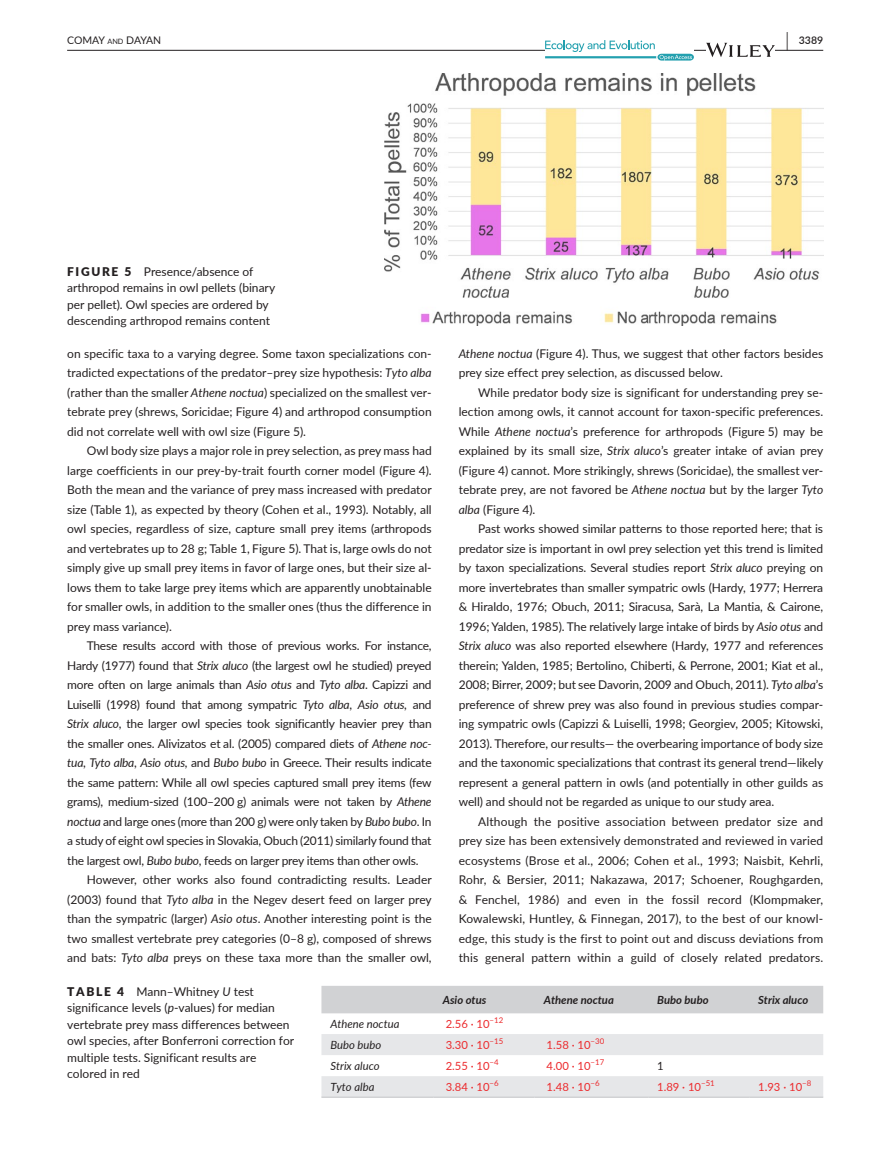
<style>
.page{position:relative;width:893px;height:1174px;background:#fff}
.page>*{position:absolute;margin:0;border:0;box-sizing:border-box;transform-origin:0 0}
.t1{font:600 19.5px "Lato";color:#231f20;scale:.48 1}
.t2{font:12px/19.5px "Lato";color:#231f20;text-align:justify}
.t3{font:11.25px "Lato";color:#ec2a2d}
.t4{font:italic 700 11.25px "Lato";color:#231f20}
.t5{font:italic 11.25px "Lato";color:#231f20}
.t6{font:11.25px "Lato";color:#231f20}
.t7{font:10.5px "Lato";letter-spacing:-.015em;color:#231f20}
.t8{font:600 10.5px "Lato";color:#231f20}
.t9{font:7.8px "Lato";color:#ec2a2d}
.s1{font-size:7.35px}
.s2{font-weight:900}
.s3{font-style:italic}
</style>
<div class="page">
<hr style="left:67px;top:50px;width:756px;height:1px;background:#231f20">
<svg style="left:545px;top:40px;width:149px;height:21px"></svg>
<svg style="left:706px;top:43px;width:69px;height:14px"></svg>
<img style="left:384px;top:73px;width:439px;height:252px">
<div style="left:321px;top:986px;width:502px;height:27px;background:#d1d2d4"></div>
<svg style="left:321px;top:1034px;width:502px;height:62px"></svg>
<hr style="left:321px;top:1096px;width:113px;height:2px;background:#d1d2d4">
<hr style="left:434px;top:1096px;width:101px;height:2px;background:#d1d2d4">
<hr style="left:535px;top:1096px;width:113px;height:2px;background:#d1d2d4">
<hr style="left:648px;top:1096px;width:101px;height:2px;background:#d1d2d4">
<hr style="left:749px;top:1096px;width:74px;height:2px;background:#d1d2d4">
<h1 class="t1" style="left:786px;top:26px;width:7px">|</h1>
<p class="t7" style="left:67px;top:33px;width:94px">COMAY <span class="s1">and</span> DAYAN</p>
<p class="t8" style="left:799px;top:33px;width:26px">3389</p>
<p class="t2" style="left:67px;top:263px;width:209px;line-height:16.5px;text-align:left"><span class="s2">FIGURE 5</span> Presence/absence of arthropod remains in owl pellets (binary per pellet). Owl species are ordered by descending arthropod remains content</p>
<p class="t2" style="left:67px;top:343px;width:366px">on specific taxa to a varying degree. Some taxon specializations con&shy;tradicted expectations of the predator–prey size hypothesis: <span class="s3">Tyto alba </span>(rather than the smaller <span class="s3">Athene noctua</span>) specialized on the smallest ver&shy;tebrate prey (shrews, Soricidae; Figure 4) and arthropod consumption did not correlate well with owl size (Figure 5).</p>
<p class="t2" style="left:67px;top:440px;width:366px;text-indent:20px">Owl body size plays a major role in prey selection, as prey mass had large coefficients in our prey-by-trait fourth corner model (Figure 4).<br>Both the mean and the variance of prey mass increased with predator size (Table 1), as expected by theory (Cohen et al., 1993). Notably, all owl species, regardless of size, capture small prey items (arthropods and vertebrates up to 28 g; Table 1, Figure 5). That is, large owls do not simply give up small prey items in favor of large ones, but their size al&shy;lows them to take large prey items which are apparently unobtainable for smaller owls, in addition to the smaller ones (thus the difference in prey mass variance).</p>
<p class="t2" style="left:67px;top:635px;width:366px;text-indent:20px">These results accord with those of previous works. For instance, Hardy (1977) found that <span class="s3">Strix aluco</span> (the largest owl he studied) preyed more often on large animals than <span class="s3">Asio otus</span> and <span class="s3">Tyto alba</span>. Capizzi and Luiselli (1998) found that among sympatric <span class="s3">Tyto alba</span>, <span class="s3">Asio otus,</span> and <span class="s3">Strix aluco</span>, the larger owl species took significantly heavier prey than the smaller ones. Alivizatos et al. (2005) compared diets of <span class="s3">Athene noc&shy;tua</span>, <span class="s3">Tyto alba</span>, <span class="s3">Asio otus,</span> and <span class="s3">Bubo bubo</span> in Greece. Their results indicate the same pattern: While all owl species captured small prey items (few grams), medium-sized (100–200 g) animals were not taken by <span class="s3">Athene noctua</span> and large ones (more than 200 g) were only taken by <span class="s3">Bubo bubo</span>. In a study of eight owl species in Slovakia, Obuch (2011) similarly found that the largest owl, <span class="s3">Bubo bubo</span>, feeds on larger prey items than other owls.</p>
<p class="t2" style="left:67px;top:869px;width:366px;text-indent:20px">However, other works also found contradicting results. Leader (2003) found that <span class="s3">Tyto alba</span> in the Negev desert feed on larger prey than the sympatric (larger) <span class="s3">Asio otus</span>. Another interesting point is the two smallest vertebrate prey categories (0–8 g), composed of shrews and bats: <span class="s3">Tyto alba</span> preys on these taxa more than the smaller owl,</p>
<p class="t2" style="left:459px;top:343px;width:366px"><span class="s3">Athene noctua</span> (Figure 4). Thus, we suggest that other factors besides prey size effect prey selection, as discussed below.</p>
<p class="t2" style="left:459px;top:382px;width:366px;text-indent:20px">While predator body size is significant for understanding prey se&shy;lection among owls, it cannot account for taxon-specific preferences.<br>While <span class="s3">Athene noctua</span>’s preference for arthropods (Figure 5) may be explained by its small size, <span class="s3">Strix aluco</span>’s greater intake of avian prey (Figure 4) cannot. More strikingly, shrews (Soricidae), the smallest ver&shy;tebrate prey, are not favored be <span class="s3">Athene noctua</span> but by the larger <span class="s3">Tyto alba</span> (Figure 4).</p>
<p class="t2" style="left:459px;top:518px;width:366px;text-indent:20px">Past works showed similar patterns to those reported here; that is predator size is important in owl prey selection yet this trend is limited by taxon specializations. Several studies report <span class="s3">Strix aluco</span> preying on more invertebrates than smaller sympatric owls (Hardy, 1977; Herrera &amp; Hiraldo, 1976; Obuch, 2011; Siracusa, Sarà, La Mantia, &amp; Cairone, 1996; Yalden, 1985). The relatively large intake of birds by <span class="s3">Asio otus</span> and <span class="s3">Strix aluco</span> was also reported elsewhere (Hardy, 1977 and references therein; Yalden, 1985; Bertolino, Chiberti, &amp; Perrone, 2001; Kiat et al., 2008; Birrer, 2009; but see Davorin, 2009 and Obuch, 2011). <span class="s3">Tyto alba</span>’s preference of shrew prey was also found in previous studies compar&shy;ing sympatric owls (Capizzi &amp; Luiselli, 1998; Georgiev, 2005; Kitowski, 2013). Therefore, our results— the overbearing importance of body size and the taxonomic specializations that contrast its general trend—likely represent a general pattern in owls (and potentially in other guilds as well) and should not be regarded as unique to our study area.</p>
<p class="t2" style="left:459px;top:811px;width:366px;text-indent:20px">Although the positive association between predator size and prey size has been extensively demonstrated and reviewed in varied ecosystems (Brose et al., 2006; Cohen et al., 1993; Naisbit, Kehrli, Rohr, &amp; Bersier, 2011; Nakazawa, 2017; Schoener, Roughgarden, &amp; Fenchel, 1986) and even in the fossil record (Klompmaker, Kowalewski, Huntley, &amp; Finnegan, 2017), to the best of our knowl&shy;edge, this study is the first to point out and discuss deviations from this general pattern within a guild of closely related predators.</p>
<p class="t2" style="left:67px;top:982px;width:228px;line-height:16.5px;text-align:left"><span class="s2">TABLE 4</span> Mann–Whitney <span class="s3">U</span> test significance levels (<span class="s3">p</span>-values) for median vertebrate prey mass differences between owl species, after Bonferroni correction for multiple tests. Significant results are colored in red</p>
<p class="t4" style="left:443px;top:991px;width:45px">Asio otus</p>
<p class="t4" style="left:544px;top:991px;width:72px">Athene noctua</p>
<p class="t4" style="left:657px;top:991px;width:53px">Bubo bubo</p>
<p class="t4" style="left:758px;top:991px;width:52px">Strix aluco</p>
<p class="t5" style="left:330px;top:1016px;width:70px">Athene noctua</p>
<p class="t3" style="left:446px;top:1016px;width:45px">2.56 · 10</p>
<p class="t9" style="left:490px;top:1014px;width:15px">−12</p>
<p class="t5" style="left:330px;top:1037px;width:52px">Bubo bubo</p>
<p class="t3" style="left:446px;top:1037px;width:45px">3.30 · 10</p>
<p class="t9" style="left:490px;top:1035px;width:15px">−15</p>
<p class="t3" style="left:547px;top:1037px;width:45px">1.58 · 10</p>
<p class="t9" style="left:591px;top:1035px;width:15px">−30</p>
<p class="t5" style="left:330px;top:1058px;width:51px">Strix aluco</p>
<p class="t3" style="left:446px;top:1058px;width:45px">2.55 · 10</p>
<p class="t9" style="left:490px;top:1056px;width:11px">−4</p>
<p class="t3" style="left:547px;top:1058px;width:45px">4.00 · 10</p>
<p class="t9" style="left:591px;top:1056px;width:15px">−17</p>
<p class="t6" style="left:657px;top:1058px;width:8px">1</p>
<p class="t5" style="left:330px;top:1079px;width:45px">Tyto alba</p>
<p class="t3" style="left:446px;top:1079px;width:45px">3.84 · 10</p>
<p class="t9" style="left:490px;top:1077px;width:11px">−6</p>
<p class="t3" style="left:547px;top:1079px;width:45px">1.48 · 10</p>
<p class="t9" style="left:591px;top:1077px;width:11px">−6</p>
<p class="t3" style="left:657px;top:1079px;width:45px">1.89 · 10</p>
<p class="t9" style="left:701px;top:1077px;width:15px">−51</p>
<p class="t3" style="left:758px;top:1079px;width:45px">1.93 · 10</p>
<p class="t9" style="left:802px;top:1077px;width:11px">−8</p>
</div>
